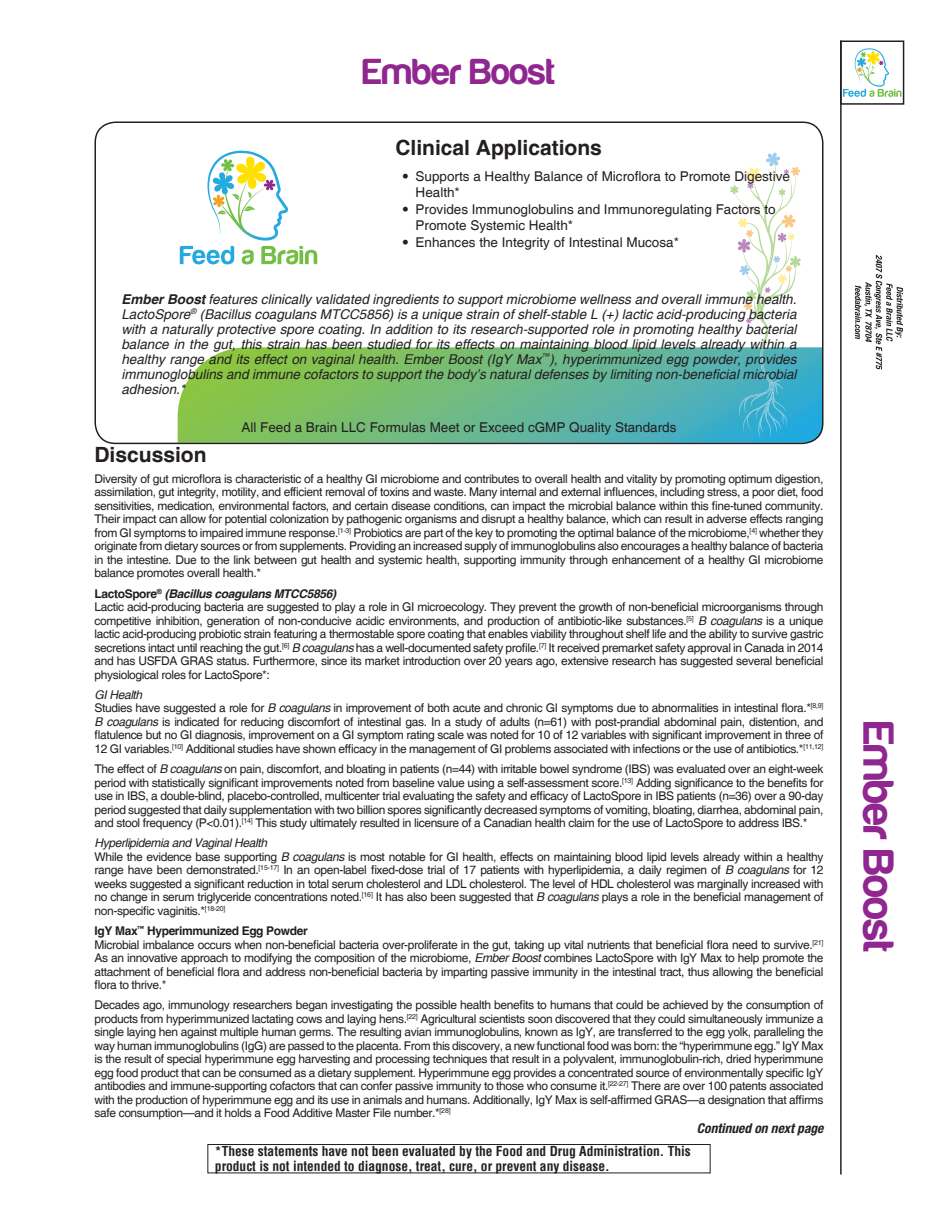
<style>
.page{position:relative;width:945px;height:1215px;background:#fff}
.page>*{position:absolute;margin:0;border:0;box-sizing:border-box;transform-origin:0 0}
.t1{font:45px "Harabara";letter-spacing:-.005em;color:#90268f}
.t2{font:37.5px "Harabara";color:#90268f}
.t3{font:700 21px "Helvetica";color:#231f20}
.t4{font:italic 13.5px/15px "Helvetica";color:#231f20;text-align:justify}
.t5{font:13.5px/16.5px "Helvetica";color:#231f20}
.t6{font:700 condensed 13.5px/15px "Helvetica";color:#231f20}
.t7{font:italic 700 condensed 13.5px "Helvetica Neue LT Std";color:#231f20}
.t8{font:12px/13.5px "Helvetica";letter-spacing:-.03em;color:#231f20}
.s1{font-family:"Trade Gothic LT Std"}
.s2{font-weight:700}
.s3{font-weight:700;font-style:italic}
.s4{font-style:italic}
</style>
<div class="page">
<svg style="left:94px;top:121px;width:730px;height:323px"></svg>
<svg style="left:180px;top:150px;width:137px;height:114px"></svg>
<svg style="left:855px;top:255px;width:48px;height:115px"></svg>
<svg style="left:843px;top:48px;width:58px;height:49px"></svg>
<div style="left:840px;top:40px;width:64px;height:65px;border:2px solid #231f20"></div>
<hr style="left:840px;top:40px;width:2px;height:1134px;background:#231f20">
<div style="left:207px;top:1144px;width:504px;height:29px;border:1px solid #231f20"></div>
<h2 class="t2" style="left:363px;top:52px;width:194px">Ember Boost</h2>
<h3 class="t3" style="left:395px;top:135px;width:208px">Clinical Applications</h3>
<p class="t5" style="left:416px;top:168px;width:376px;text-indent:-14px"><span class="s1">•</span> Supports a Healthy Balance of Microflora to Promote Digestive<br>Health*</p>
<p class="t5" style="left:416px;top:201px;width:362px;text-indent:-14px"><span class="s1">•</span> Provides Immunoglobulins and Immunoregulating Factors to<br>Promote Systemic Health*</p>
<p class="t5" style="left:402px;top:234px;width:278px"><span class="s1">•</span> Enhances the Integrity of Intestinal Mucosa*</p>
<p class="t4" style="left:121px;top:292px;width:677px"><span class="s2">Ember Boost</span> features clinically validated ingredients to support microbiome wellness and overall immune health.<br>LactoSpore<sup>®</sup> (Bacillus coagulans MTCC5856) is a unique strain of shelf-stable L (+) lactic acid-producing bacteria with a naturally protective spore coating. In addition to its research-supported role in promoting healthy bacterial balance in the gut, this strain has been studied for its effects on maintaining blood lipid levels already within a healthy range and its effect on vaginal health. Ember Boost (IgY Max<sup>™</sup>), hyperimmunized egg powder, provides immunoglobulins and immune cofactors to support the body’s natural defenses by limiting non-beneficial microbial adhesion.*</p>
<h3 class="t3" style="left:94px;top:442px;width:114px">Discussion</h3>
<p class="t5" style="left:241px;top:419px;width:437px">All Feed a Brain LLC Formulas Meet or Exceed cGMP Quality Standards</p>
<p class="t8" style="left:94px;top:472px;width:730px;text-align:justify">Diversity of gut microflora is characteristic of a healthy GI microbiome and contributes to overall health and vitality by promoting optimum digestion, assimilation, gut integrity, motility, and efficient removal of toxins and waste. Many internal and external influences, including stress, a poor diet, food sensitivities, medication, environmental factors, and certain disease conditions, can impact the microbial balance within this fine-tuned community.<br>Their impact can allow for potential colonization by pathogenic organisms and disrupt a healthy balance, which can result in adverse effects ranging from GI symptoms to impaired immune response.<sup>[1-3]</sup> Probiotics are part of the key to promoting the optimal balance of the microbiome,<sup>[4]</sup> whether they originate from dietary sources or from supplements. Providing an increased supply of immunoglobulins also encourages a healthy balance of bacteria in the intestine. Due to the link between gut health and systemic health, supporting immunity through enhancement of a healthy GI microbiome balance promotes overall health.*</p>
<p class="t8" style="left:94px;top:587px;width:730px"><span class="s2">LactoSpore</span><sup>®</sup> <span class="s3">(Bacillus coagulans MTCC5856)<br></span>Lactic acid-producing bacteria are suggested to play a role in GI microecology. They prevent the growth of non-beneficial microorganisms through competitive inhibition, generation of non-conducive acidic environments, and production of antibiotic-like substances.<sup>[5]</sup> <span class="s4">B coagulans</span> is a unique lactic acid-producing probiotic strain featuring a thermostable spore coating that enables viability throughout shelf life and the ability to survive gastric secretions intact until reaching the gut.<sup>[6]</sup> <span class="s4">B coagulans</span> has a well-documented safety profile.<sup>[7]</sup> It received premarket safety approval in Canada in 2014 and has USFDA GRAS status. Furthermore, since its market introduction over 20 years ago, extensive research has suggested several beneficial physiological roles for LactoSpore*:</p>
<p class="t8" style="left:94px;top:688px;width:731px"><span class="s4">GI Health<br></span>Studies have suggested a role for <span class="s4">B coagulans</span> in improvement of both acute and chronic GI symptoms due to abnormalities in intestinal flora.*<sup>[8,9] </sup><span class="s4">B coagulans</span> is indicated for reducing discomfort of intestinal gas. In a study of adults (n=61) with post-prandial abdominal pain, distention, and flatulence but no GI diagnosis, improvement on a GI symptom rating scale was noted for 10 of 12 variables with significant improvement in three of 12 GI variables.<sup>[10]</sup> Additional studies have shown efficacy in the management of GI problems associated with infections or the use of antibiotics.*<sup>[11,12]</sup></p>
<p class="t8" style="left:94px;top:763px;width:730px;text-align:justify">The effect of <span class="s4">B coagulans</span> on pain, discomfort, and bloating in patients (n=44) with irritable bowel syndrome (IBS) was evaluated over an eight-week period with statistically significant improvements noted from baseline value using a self-assessment score.<sup>[13]</sup> Adding significance to the benefits for use in IBS, a double-blind, placebo-controlled, multicenter trial evaluating the safety and efficacy of LactoSpore in IBS patients (n=36) over a 90-day period suggested that daily supplementation with two billion spores significantly decreased symptoms of vomiting, bloating, diarrhea, abdominal pain, and stool frequency (P&lt;0.01).<sup>[14]</sup> This study ultimately resulted in licensure of a Canadian health claim for the use of LactoSpore to address IBS.*</p>
<p class="t8" style="left:94px;top:837px;width:730px"><span class="s4">Hyperlipidemia and Vaginal Health<br></span>While the evidence base supporting <span class="s4">B coagulans</span> is most notable for GI health, effects on maintaining blood lipid levels already within a healthy range have been demonstrated.<sup>[15-17]</sup> In an open-label fixed-dose trial of 17 patients with hyperlipidemia, a daily regimen of <span class="s4">B coagulans</span> for 12 weeks suggested a significant reduction in total serum cholesterol and LDL cholesterol. The level of HDL cholesterol was marginally increased with no change in serum triglyceride concentrations noted.<sup>[16]</sup> It has also been suggested that <span class="s4">B coagulans</span> plays a role in the beneficial management of non-specific vaginitis.*<sup>[18-20]</sup></p>
<p class="t8" style="left:94px;top:925px;width:731px"><span class="s2">IgY Max</span><sup>™</sup> <span class="s2">Hyperimmunized Egg Powder<br></span>Microbial imbalance occurs when non-beneficial bacteria over-proliferate in the gut, taking up vital nutrients that beneficial flora need to survive.<sup>[21] </sup>As an innovative approach to modifying the composition of the microbiome, <span class="s4">Ember Boost</span> combines LactoSpore with IgY Max to help promote the attachment of beneficial flora and address non-beneficial bacteria by imparting passive immunity in the intestinal tract, thus allowing the beneficial flora to thrive.*</p>
<p class="t8" style="left:94px;top:999px;width:730px;text-align:justify">Decades ago, immunology researchers began investigating the possible health benefits to humans that could be achieved by the consumption of products from hyperimmunized lactating cows and laying hens.<sup>[22]</sup> Agricultural scientists soon discovered that they could simultaneously immunize a single laying hen against multiple human germs. The resulting avian immunoglobulins, known as IgY, are transferred to the egg yolk, paralleling the way human immunoglobulins (IgG) are passed to the placenta. From this discovery, a new functional food was born: the “hyperimmune egg.” IgY Max is the result of special hyperimmune egg harvesting and processing techniques that result in a polyvalent, immunoglobulin-rich, dried hyperimmune egg food product that can be consumed as a dietary supplement. Hyperimmune egg provides a concentrated source of environmentally specific IgY antibodies and immune-supporting cofactors that can confer passive immunity to those who consume it.<sup>[22-27]</sup> There are over 100 patents associated with the production of hyperimmune egg and its use in animals and humans. Additionally, IgY Max is self-affirmed GRAS—a designation that affirms safe consumption—and it holds a Food Additive Master File number.*<sup>[28]</sup></p>
<p class="t7" style="left:697px;top:1120px;width:128px">Continued on next page</p>
<p class="t6" style="left:215px;top:1144px;width:477px">*These statements have not been evaluated by the Food and Drug Administration. This product is not intended to diagnose, treat, cure, or prevent any disease.</p>
<h1 class="t1" style="left:902px;top:722px;width:232px;rotate:90deg">Ember Boost</h1>
</div>
